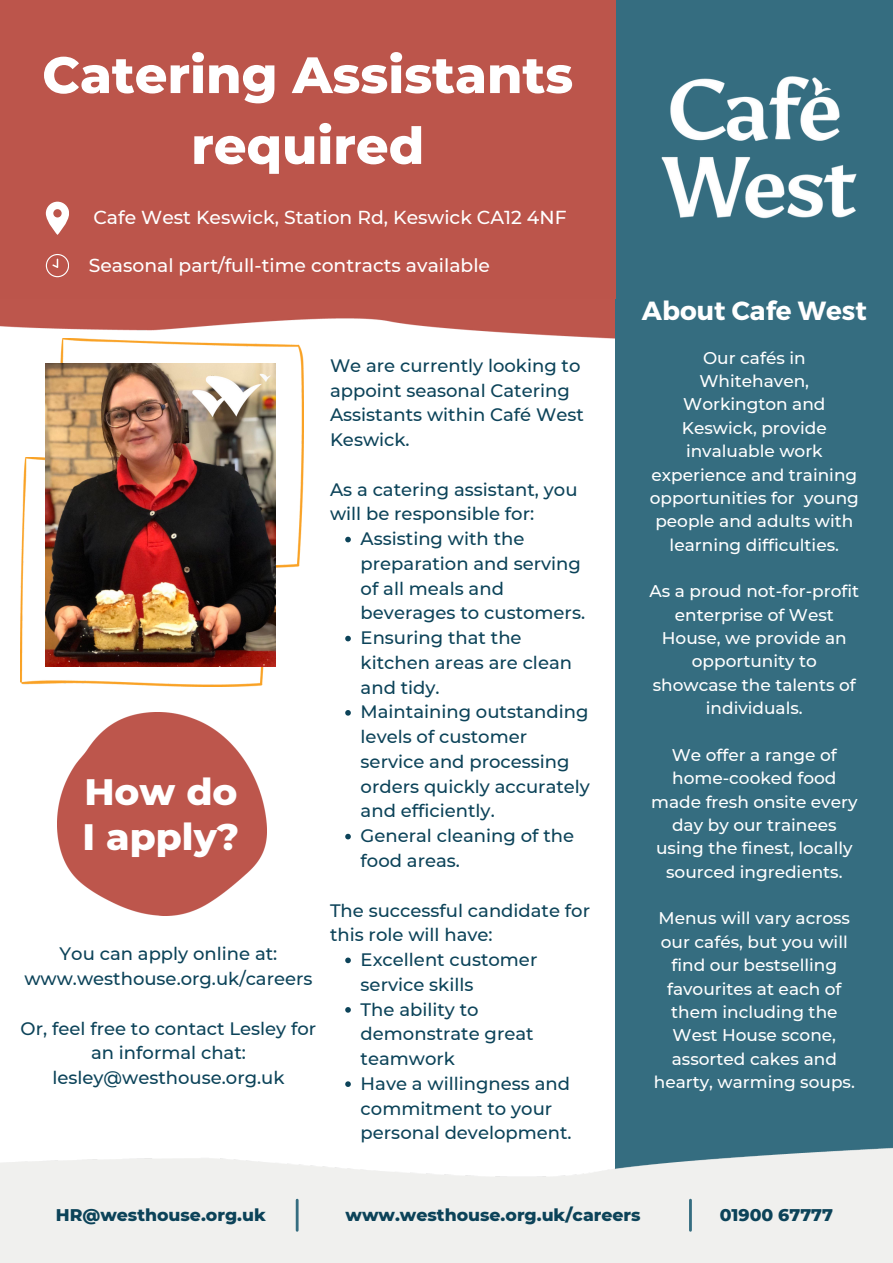
<style>
.page{position:relative;width:893px;height:1263px;background:#fff}
.page>*{position:absolute;margin:0;border:0;box-sizing:border-box;transform-origin:0 0}
.t1{font:800 51px/70.9px "Montserrat";color:#fff;text-align:center}
.t2{font:800 37.5px/45px "Montserrat";color:#fff}
.t3{font:700 26.25px "Montserrat";color:#fff}
.t4{font:500 18.75px "Montserrat";color:#fff}
.t5{font:500 18px/24.8px "Montserrat";color:#0c4359}
.t6{font:800 17.25px "Montserrat";color:#0c4359}
.t7{font:500 16.95px/23.3px "Montserrat";color:#fff;text-align:center}
</style>
<div class="page">
<img style="left:0;top:299px;width:615px;height:39px">
<div style="left:615px;top:0;width:278px;height:1173px;background:#356d80"></div>
<div style="left:0;top:0;width:615px;height:299px;background:#bc554b"></div>
<svg style="left:46px;top:202px;width:23px;height:33px"></svg>
<svg style="left:46px;top:254px;width:23px;height:23px"></svg>
<img style="left:20px;top:458px;width:247px;height:228px">
<img style="left:60px;top:338px;width:244px;height:229px">
<img style="left:46px;top:363px;width:230px;height:303px">
<img style="left:188px;top:363px;width:88px;height:66px">
<div style="left:0;top:1199px;width:893px;height:64px;background:#f0f0ee"></div>
<img style="left:0;top:1147px;width:893px;height:68px">
<hr style="left:296px;top:1200px;width:2px;height:30px;background:#356d80">
<hr style="left:689px;top:1200px;width:3px;height:30px;background:#356d80">
<img style="left:586px;top:0;width:271px;height:317px">
<img style="left:57px;top:712px;width:210px;height:203px">
<svg style="left:345px;top:537px;width:6px;height:5px"></svg>
<svg style="left:345px;top:636px;width:6px;height:5px"></svg>
<svg style="left:345px;top:710px;width:6px;height:6px"></svg>
<svg style="left:345px;top:834px;width:6px;height:5px"></svg>
<svg style="left:345px;top:957px;width:6px;height:6px"></svg>
<svg style="left:345px;top:1007px;width:6px;height:6px"></svg>
<svg style="left:345px;top:1081px;width:6px;height:6px"></svg>
<h4 class="t1" style="left:42px;top:39px;width:532px">Catering Assistants required</h4>
<p class="t4" style="left:93px;top:206px;width:475px">Cafe West Keswick, Station Rd, Keswick CA12 4NF</p>
<p class="t4" style="left:89px;top:254px;width:403px">Seasonal part/full-time contracts available</p>
<h4 class="t2" style="left:83px;top:769px;width:158px">How do<br>I apply?</h4>
<h4 class="t5" style="left:24px;top:941px;width:290px;text-align:center">You can apply online at: www.westhouse.org.uk/careers</h4>
<p class="t5" style="left:21px;top:1016px;width:297px;text-align:center">Or, feel free to contact Lesley for an informal chat: lesley@westhouse.org.uk</p>
<p class="t5" style="left:330px;top:353px;width:255px">We are currently looking to appoint seasonal Catering<br>Assistants within Café West<br>Keswick.</p>
<p class="t5" style="left:330px;top:477px;width:249px">As a catering assistant, you will be responsible for:</p>
<h4 class="t5" style="left:361px;top:526px;width:226px">Assisting with the preparation and serving of all meals and beverages to customers.</h4>
<h4 class="t5" style="left:361px;top:625px;width:213px">Ensuring that the kitchen areas are clean and tidy.</h4>
<p class="t5" style="left:361px;top:700px;width:231px">Maintaining outstanding levels of customer service and processing orders quickly accurately and efficiently.</p>
<p class="t5" style="left:361px;top:823px;width:215px">General cleaning of the food areas.</p>
<p class="t5" style="left:330px;top:898px;width:262px">The successful candidate for this role will have:</p>
<p class="t5" style="left:361px;top:947px;width:178px">Excellent customer service skills</p>
<h4 class="t5" style="left:361px;top:997px;width:174px">The ability to demonstrate great teamwork</h4>
<p class="t5" style="left:361px;top:1071px;width:212px">Have a willingness and commitment to your personal development.</p>
<p class="t3" style="left:642px;top:294px;width:226px">About Cafe West</p>
<p class="t7" style="left:650px;top:346px;width:211px">Our cafés in<br>Whitehaven,<br>Workington and<br>Keswick, provide invaluable work experience and training opportunities for young people and adults with learning difficulties.</p>
<p class="t7" style="left:649px;top:579px;width:211px">As a proud not-for-profit enterprise of West<br>House, we provide an opportunity to showcase the talents of individuals.</p>
<p class="t7" style="left:651px;top:743px;width:208px">We offer a range of home-cooked food made fresh onsite every day by our trainees using the finest, locally sourced ingredients.</p>
<h2 class="t7" style="left:654px;top:907px;width:203px">Menus will vary across our cafés, but you will find our bestselling favourites at each of them including the<br>West House scone, assorted cakes and hearty, warming soups.</h2>
<h4 class="t6" style="left:56px;top:1204px;width:211px">HR@westhouse.org.uk</h4>
<h3 class="t6" style="left:346px;top:1204px;width:296px">www.westhouse.org.uk/careers</h3>
<h4 class="t6" style="left:719px;top:1204px;width:115px">01900 67777</h4>
</div>
